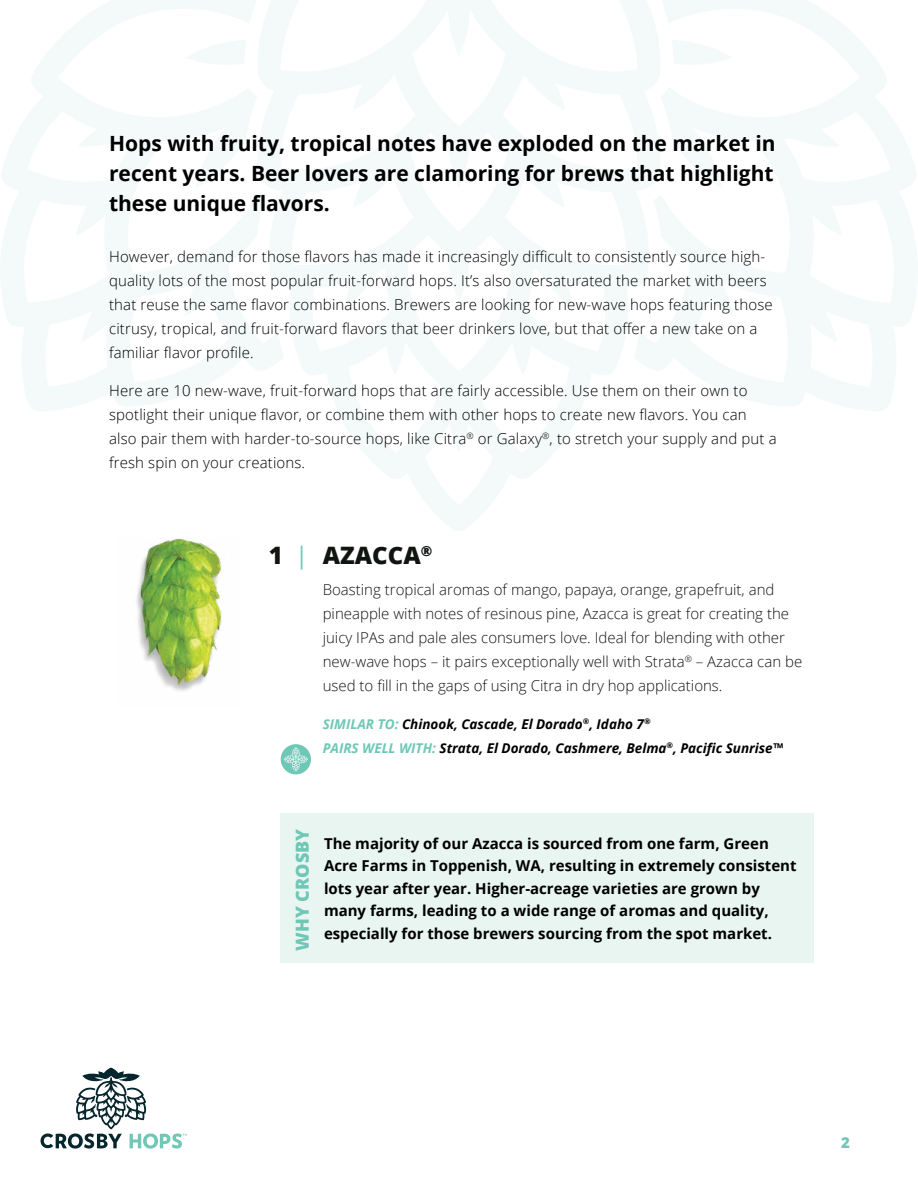
<style>
.page{position:relative;width:918px;height:1188px;background:#fff}
.page>*{position:absolute;margin:0;border:0;box-sizing:border-box;transform-origin:0 0}
.t1{font:800 24px "Open Sans";color:#101512}
.t2{font:700 21px/30px "Open Sans";color:#000;text-align:justify}
.t3{font:800 18px "Open Sans";color:#6fc7b6}
.t4{font:300 15px/24px "Open Sans";letter-spacing:.01em;color:#000}
.t5{font:300 15px/24px "Open Sans";color:#101512}
.t6{font:700 15px/22.5px "Open Sans";color:#000}
.t7{font:800 15px "Open Sans";color:#6fc7b6}
.t8{font:italic 700 13.5px/24px "Open Sans";color:#000}
.s1{font-weight:400;color:#6fc7b6}
.s2{color:#6fc7b6}
</style>
<div class="page">
<svg style="left:40px;top:1068px;width:147px;height:81px"></svg>
<div style="left:280px;top:814px;width:533px;height:149px;background:#e8f5f0"></div>
<svg style="left:0;top:0;width:918px;height:531px"></svg>
<div style="left:281px;top:744px;width:30px;height:30px;background:#6fc7b6;border-radius:50%"></div>
<svg style="left:284px;top:747px;width:24px;height:25px"></svg>
<img style="left:136px;top:538px;width:86px;height:153px">
<h2 class="t2" style="left:109px;top:128px;width:668px">Hops with fruity, tropical notes have exploded on the market in recent years. Beer lovers are clamoring for brews that highlight these unique flavors.</h2>
<p class="t4" style="left:109px;top:244px;width:665px">However, demand for those flavors has made it increasingly difficult to consistently source high&shy;quality lots of the most popular fruit-forward hops. It’s also oversaturated the market with beers that reuse the same flavor combinations. Brewers are looking for new-wave hops featuring those citrusy, tropical, and fruit-forward flavors that beer drinkers love, but that offer a new take on a familiar flavor profile.</p>
<p class="t4" style="left:109px;top:378px;width:669px">Here are 10 new-wave, fruit-forward hops that are fairly accessible. Use them on their own to spotlight their unique flavor, or combine them with other hops to create new flavors. You can also pair them with harder-to-source hops, like Citra<sup>®</sup> or Galaxy<sup>®</sup>, to stretch your supply and put a fresh spin on your creations.</p>
<h1 class="t1" style="left:269px;top:538px;width:165px">1 <span class="s1">|</span> AZACCA<sup>®</sup></h1>
<p class="t5" style="left:323px;top:577px;width:481px">Boasting tropical aromas of mango, papaya, orange, grapefruit, and pineapple with notes of resinous pine, Azacca is great for creating the juicy IPAs and pale ales consumers love. Ideal for blending with other new-wave hops – it pairs exceptionally well with Strata<sup>®</sup> – Azacca can be used to fill in the gaps of using Citra in dry hop applications.</p>
<p class="t8" style="left:323px;top:711px;width:462px"><span class="s2">SIMILAR TO:</span> Chinook, Cascade, El Dorado<sup>®</sup>, Idaho 7<sup>®<br></sup><span class="s2">PAIRS WELL WITH:</span> Strata, El Dorado, Cashmere, Belma<sup>®</sup>, Pacific Sunrise™</p>
<p class="t3" style="left:289px;top:951px;width:123px;rotate:-90deg">WHY CROSBY</p>
<p class="t6" style="left:324px;top:832px;width:474px">The majority of our Azacca is sourced from one farm, Green Acre Farms in Toppenish, WA, resulting in extremely consistent lots year after year. Higher-acreage varieties are grown by many farms, leading to a wide range of aromas and quality, especially for those brewers sourcing from the spot market.</p>
<p class="t7" style="left:841px;top:1132px;width:10px">2</p>
</div>
